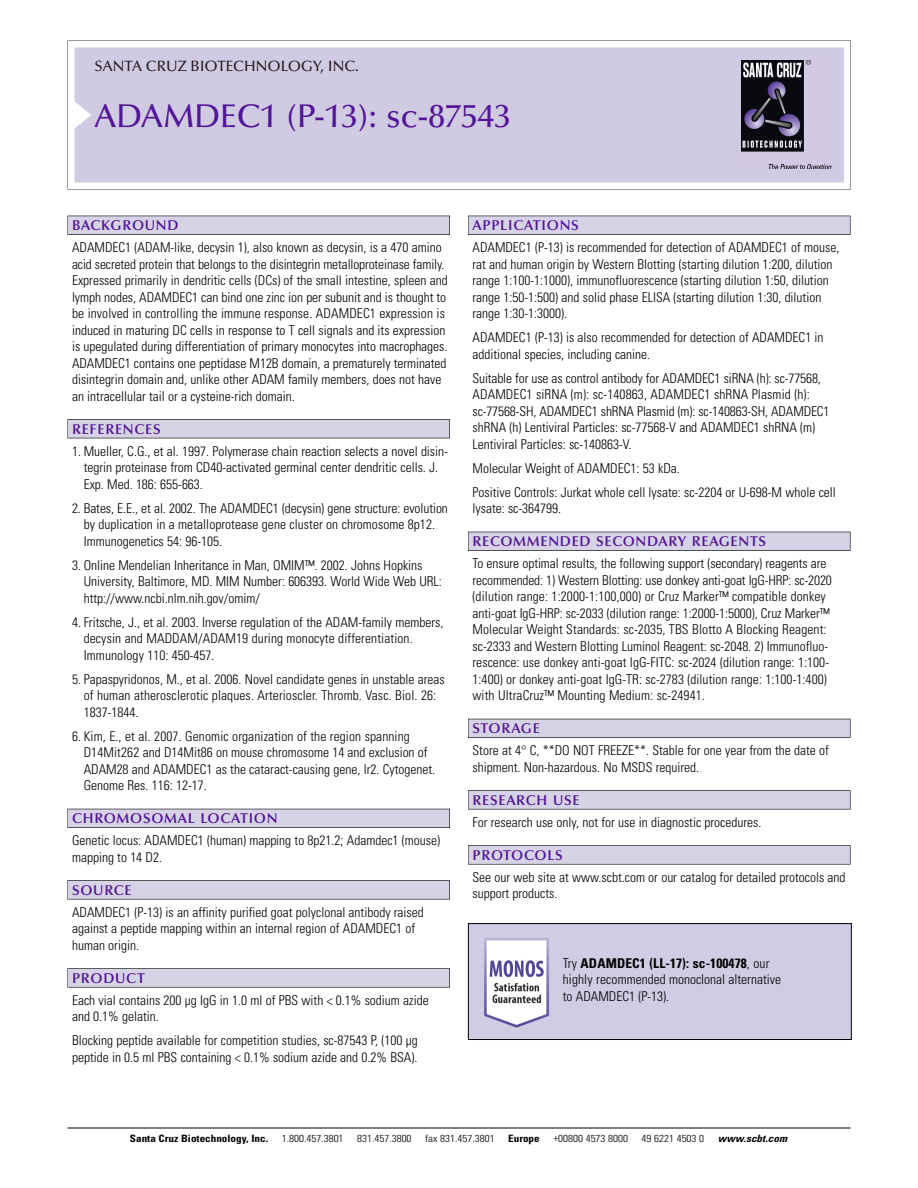
<style>
.page{position:relative;width:918px;height:1188px;background:#fff}
.page>*{position:absolute;margin:0;border:0;box-sizing:border-box;transform-origin:0 0}
.t1{font:500 33px "Optima";color:#511695}
.t2{font:500 15px "Optima";color:#231f20}
.t3{font:600 14.25px "Optima";letter-spacing:.05em;color:#511695}
.t4{font:300 condensed 13.5px/16.5px "Univers";color:#000}
.t5{font:300 condensed 10.2px "Univers";color:#000;scale:1.1 1}
.t6{font:700 condensed 10.2px "Univers";color:#000;scale:1.1 1}
.t7{font:italic 700 condensed 10.2px "Univers";letter-spacing:.005em;color:#000;scale:1.1 1}
.s1{font-weight:700}
</style>
<div class="page">
<svg style="left:68px;top:40px;width:783px;height:149px"></svg>
<div style="left:74px;top:47px;width:770px;height:135px;background:#d1cae3"></div>
<img style="left:741px;top:60px;width:90px;height:108px">
<div style="left:68px;top:216px;width:382px;height:19px;background:#525155"></div>
<div style="left:68px;top:216px;width:381px;height:18px;background:#d7d3e7"></div>
<div style="left:68px;top:419px;width:382px;height:19px;background:#525155"></div>
<div style="left:68px;top:420px;width:381px;height:18px;background:#d7d3e7"></div>
<div style="left:68px;top:809px;width:382px;height:19px;background:#525158"></div>
<div style="left:68px;top:809px;width:381px;height:18px;background:#d7d3e7"></div>
<div style="left:68px;top:880px;width:382px;height:19px;background:#575759"></div>
<div style="left:68px;top:881px;width:381px;height:18px;background:#d7d3e7"></div>
<svg style="left:68px;top:968px;width:382px;height:20px"></svg>
<div style="left:68px;top:969px;width:381px;height:18px;background:#d7d3e7"></div>
<div style="left:468px;top:216px;width:382px;height:19px;background:#525155"></div>
<div style="left:468px;top:216px;width:382px;height:18px;background:#d7d3e7"></div>
<div style="left:468px;top:532px;width:382px;height:19px;background:#515055"></div>
<div style="left:468px;top:532px;width:382px;height:18px;background:#d7d3e7"></div>
<div style="left:468px;top:719px;width:382px;height:19px;background:#525158"></div>
<div style="left:468px;top:719px;width:382px;height:18px;background:#d7d3e7"></div>
<div style="left:468px;top:790px;width:382px;height:19px;background:#575759"></div>
<div style="left:468px;top:791px;width:382px;height:18px;background:#d7d3e7"></div>
<svg style="left:468px;top:845px;width:382px;height:20px"></svg>
<div style="left:468px;top:846px;width:382px;height:18px;background:#d7d3e7"></div>
<hr style="left:68px;top:1128px;width:782px;height:1px;background:#000">
<img style="left:470px;top:925px;width:380px;height:113px">
<div style="left:468px;top:923px;width:384px;height:117px;border:1px solid #000"></div>
<p class="t2" style="left:94px;top:61px;width:266px">SANTA CRUZ BIOTECHNOLOGY, INC.</p>
<h1 class="t1" style="left:94px;top:103px;width:418px">ADAMDEC1 (P-13): sc-87543</h1>
<p class="t3" style="left:72px;top:219px;width:108px">BACKGROUND</p>
<p class="t4" style="left:72px;top:240px;width:377px">ADAMDEC1 (ADAM-like, decysin 1), also known as decysin, is a 470 amino acid secreted protein that belongs to the disintegrin metalloproteinase family.<br>Expressed primarily in dendritic cells (DCs) of the small intestine, spleen and lymph nodes, ADAMDEC1 can bind one zinc ion per subunit and is thought to be involved in controlling the immune response. ADAMDEC1 expression is induced in maturing DC cells in response to T cell signals and its expression is upegulated during differentiation of primary monocytes into macrophages.<br>ADAMDEC1 contains one peptidase M12B domain, a prematurely terminated disintegrin domain and, unlike other ADAM family members, does not have an intracellular tail or a cysteine-rich domain.</p>
<p class="t3" style="left:72px;top:423px;width:90px">REFERENCES</p>
<p class="t4" style="left:84px;top:444px;width:366px;text-indent:-12px">1. Mueller, C.G., et al. 1997. Polymerase chain reaction selects a novel disin&shy;tegrin proteinase from CD40-activated germinal center dendritic cells. J.<br>Exp. Med. 186: 655-663.</p>
<p class="t4" style="left:84px;top:501px;width:366px;text-indent:-12px">2. Bates, E.E., et al. 2002. The ADAMDEC1 (decysin) gene structure: evolution by duplication in a metalloprotease gene cluster on chromosome 8p12.<br>Immunogenetics 54: 96-105.</p>
<p class="t4" style="left:84px;top:558px;width:360px;text-indent:-12px">3. Online Mendelian Inheritance in Man, OMIM™. 2002. Johns Hopkins<br>University, Baltimore, MD. MIM Number: 606393. World Wide Web URL: http://www.ncbi.nlm.nih.gov/omim/</p>
<p class="t4" style="left:84px;top:615px;width:361px;text-indent:-12px">4. Fritsche, J., et al. 2003. Inverse regulation of the ADAM-family members, decysin and MADDAM/ADAM19 during monocyte differentiation.<br>Immunology 110: 450-457.</p>
<p class="t4" style="left:84px;top:672px;width:363px;text-indent:-12px">5. Papaspyridonos, M., et al. 2006. Novel candidate genes in unstable areas of human atherosclerotic plaques. Arterioscler. Thromb. Vasc. Biol. 26:<br>1837-1844.</p>
<p class="t4" style="left:84px;top:729px;width:353px;text-indent:-12px">6. Kim, E., et al. 2007. Genomic organization of the region spanning D14Mit262 and D14Mit86 on mouse chromosome 14 and exclusion of ADAM28 and ADAMDEC1 as the cataract-causing gene, lr2. Cytogenet.<br>Genome Res. 116: 12-17.</p>
<p class="t3" style="left:72px;top:813px;width:207px">CHROMOSOMAL LOCATION</p>
<p class="t4" style="left:72px;top:833px;width:370px">Genetic locus: ADAMDEC1 (human) mapping to 8p21.2; Adamdec1 (mouse) mapping to 14 D2.</p>
<p class="t3" style="left:72px;top:884px;width:61px">SOURCE</p>
<p class="t4" style="left:72px;top:905px;width:353px">ADAMDEC1 (P-13) is an affinity purified goat polyclonal antibody raised against a peptide mapping within an internal region of ADAMDEC1 of human origin.</p>
<p class="t3" style="left:72px;top:972px;width:74px">PRODUCT</p>
<p class="t4" style="left:72px;top:993px;width:358px">Each vial contains 200 µg IgG in 1.0 ml of PBS with &lt; 0.1% sodium azide and 0.1% gelatin.</p>
<p class="t4" style="left:72px;top:1033px;width:347px">Blocking peptide available for competition studies, sc-87543 P, (100 µg peptide in 0.5 ml PBS containing &lt; 0.1% sodium azide and 0.2% BSA).</p>
<p class="t3" style="left:473px;top:219px;width:108px">APPLICATIONS</p>
<p class="t4" style="left:473px;top:240px;width:368px">ADAMDEC1 (P-13) is recommended for detection of ADAMDEC1 of mouse, rat and human origin by Western Blotting (starting dilution 1:200, dilution range 1:100-1:1000), immunofluorescence (starting dilution 1:50, dilution range 1:50-1:500) and solid phase ELISA (starting dilution 1:30, dilution range 1:30-1:3000).</p>
<p class="t4" style="left:473px;top:330px;width:353px">ADAMDEC1 (P-13) is also recommended for detection of ADAMDEC1 in additional species, including canine.</p>
<p class="t4" style="left:473px;top:371px;width:359px">Suitable for use as control antibody for ADAMDEC1 siRNA (h): sc-77568, ADAMDEC1 siRNA (m): sc-140863, ADAMDEC1 shRNA Plasmid (h): sc-77568-SH, ADAMDEC1 shRNA Plasmid (m): sc-140863-SH, ADAMDEC1 shRNA (h) Lentiviral Particles: sc-77568-V and ADAMDEC1 shRNA (m)<br>Lentiviral Particles: sc-140863-V.</p>
<p class="t4" style="left:473px;top:457px;width:365px;line-height:24px">Molecular Weight of ADAMDEC1: 53 kDa.<br>Positive Controls: Jurkat whole cell lysate: sc-2204 or U-698-M whole cell</p>
<p class="t4" style="left:473px;top:501px;width:90px">lysate: sc-364799.</p>
<p class="t3" style="left:473px;top:536px;width:295px">RECOMMENDED SECONDARY REAGENTS</p>
<p class="t4" style="left:473px;top:556px;width:361px">To ensure optimal results, the following support (secondary) reagents are recommended: 1) Western Blotting: use donkey anti-goat IgG-HRP: sc-2020 (dilution range: 1:2000-1:100,000) or Cruz Marker™ compatible donkey anti-goat IgG-HRP: sc-2033 (dilution range: 1:2000-1:5000), Cruz Marker™ Molecular Weight Standards: sc-2035, TBS Blotto A Blocking Reagent: sc-2333 and Western Blotting Luminol Reagent: sc-2048. 2) Immunofluo&shy;rescence: use donkey anti-goat IgG-FITC: sc-2024 (dilution range: 1:100- 1:400) or donkey anti-goat IgG-TR: sc-2783 (dilution range: 1:100-1:400) with UltraCruz™ Mounting Medium: sc-24941.</p>
<p class="t3" style="left:473px;top:723px;width:69px">STORAGE</p>
<p class="t4" style="left:473px;top:743px;width:358px">Store at 4° C, **DO NOT FREEZE**. Stable for one year from the date of shipment. Non-hazardous. No MSDS required.</p>
<p class="t3" style="left:473px;top:794px;width:109px">RESEARCH USE</p>
<p class="t4" style="left:473px;top:815px;width:290px">For research use only, not for use in diagnostic procedures.</p>
<p class="t3" style="left:473px;top:849px;width:92px">PROTOCOLS</p>
<p class="t4" style="left:473px;top:870px;width:375px">See our web site at www.scbt.com or our catalog for detailed protocols and support products.</p>
<p class="t4" style="left:563px;top:956px;width:220px">Try <span class="s1">ADAMDEC1 (LL-17): sc-100478</span>, our highly recommended monoclonal alternative to ADAMDEC1 (P-13).</p>
<p class="t6" style="left:130px;top:1135px;width:127px">Santa Cruz Biotechnology, Inc.</p>
<p class="t5" style="left:282px;top:1135px;width:58px">1.800.457.3801</p>
<p class="t5" style="left:357px;top:1135px;width:51px">831.457.3800</p>
<p class="t5" style="left:425px;top:1135px;width:65px">fax 831.457.3801</p>
<p class="t6" style="left:508px;top:1135px;width:30px">Europe</p>
<p class="t5" style="left:553px;top:1135px;width:69px">+00800 4573 8000</p>
<p class="t5" style="left:642px;top:1135px;width:58px">49 6221 4503 0</p>
<p class="t7" style="left:718px;top:1135px;width:64px">www.scbt.com</p>
</div>
